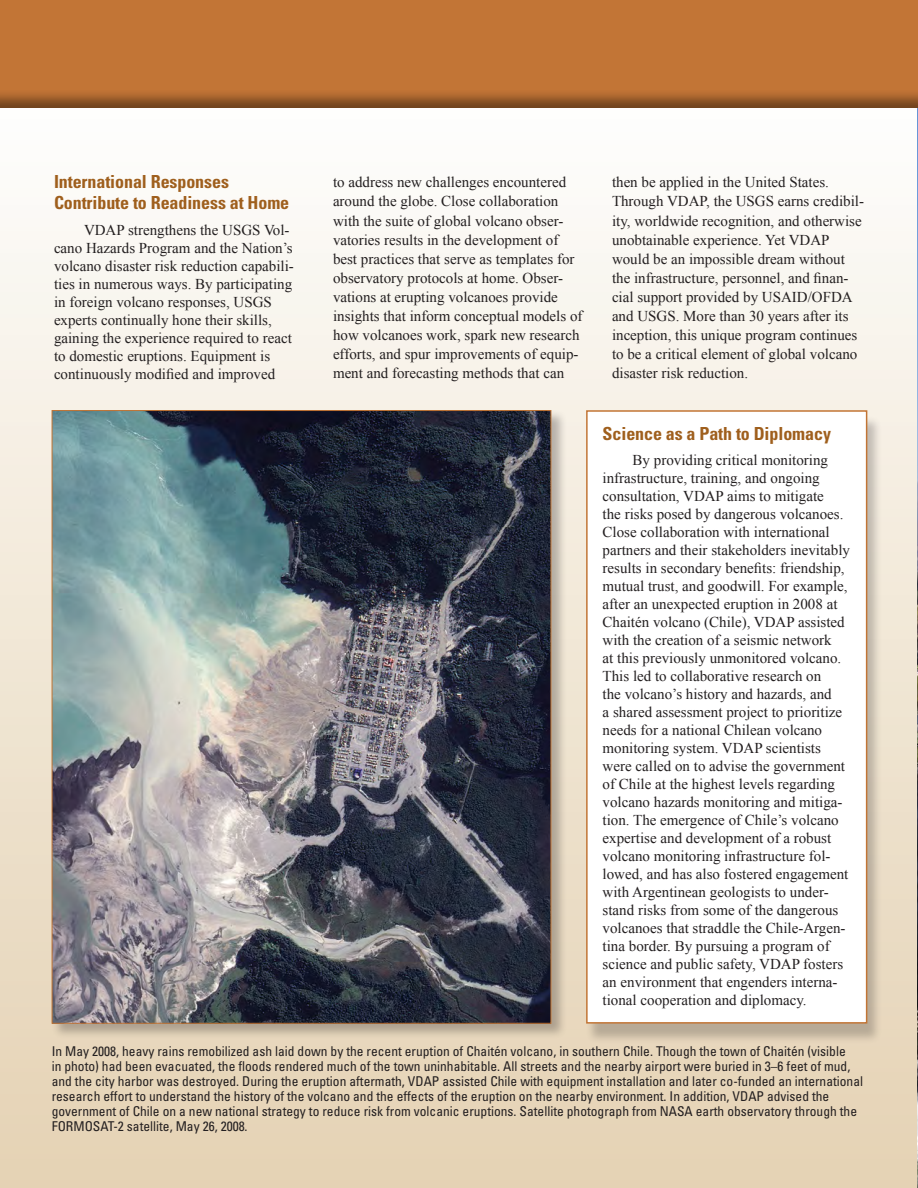
<style>
.page{position:relative;width:918px;height:1188px;background:#fff}
.page>*{position:absolute;margin:0;border:0;box-sizing:border-box;transform-origin:0 0}
.Heading_1{font:700 condensed 18px/21px "Univers";letter-spacing:-.005em;color:#9f5f1d}
.Body_Text{font:15px/18px "Times New Roman";color:#231f20}
.PhotoCredit{font:condensed 13.5px/15px "Univers";color:#231f20}
</style>
<div class="page">
<div style="left:0;top:101px;width:918px;height:1087px;background:linear-gradient(to bottom,#fefefc,#e4d1b2)"></div>
<img style="left:917px;top:110px;width:1px;height:1078px">
<div style="left:585px;top:415px;width:298px;height:629px;background:#231f20;opacity:.25"></div>
<div style="left:587px;top:411px;width:280px;height:612px;background:#fff"></div>
<div style="left:586px;top:410px;width:281px;height:614px;border:2px solid #c27535"></div>
<div style="left:51px;top:410px;width:516px;height:629px;background:#231f20;opacity:.3"></div>
<img style="left:54px;top:412px;width:495px;height:610px">
<div style="left:0;top:0;width:918px;height:110px;background:#231f20;opacity:.5"></div>
<p class="Heading_1" style="left:54px;top:172px;width:237px">International Responses<br>Contribute to Readiness at Home</p>
<p class="Body_Text" style="left:54px;top:221px;width:241px;text-indent:30px">VDAP strengthens the USGS Vol&shy;cano Hazards Program and the Nation’s volcano disaster risk reduction capabili&shy;ties in numerous ways. By participating in foreign volcano responses, USGS experts continually hone their skills, gaining the experience required to react to domestic eruptions. Equipment is continuously modified and improved</p>
<p class="Body_Text" style="left:333px;top:173px;width:251px;line-height:19px">to address new challenges encountered around the globe. Close collaboration with the suite of global volcano obser&shy;vatories results in the development of best practices that serve as templates for observatory protocols at home. Obser&shy;vations at erupting volcanoes provide insights that inform conceptual models of how volcanoes work, spark new research efforts, and spur improvements of equip&shy;ment and forecasting methods that can</p>
<p class="Body_Text" style="left:612px;top:173px;width:253px;line-height:19px">then be applied in the United States.<br>Through VDAP, the USGS earns credibil&shy;ity, worldwide recognition, and otherwise unobtainable experience. Yet VDAP would be an impossible dream without the infrastructure, personnel, and finan&shy;cial support provided by USAID/OFDA and USGS. More than 30 years after its inception, this unique program continues to be a critical element of global volcano disaster risk reduction.</p>
<p class="Heading_1" style="left:603px;top:423px;width:230px">Science as a Path to Diplomacy</p>
<p class="Body_Text" style="left:603px;top:451px;width:249px;text-indent:30px">By providing critical monitoring infrastructure, training, and ongoing consultation, VDAP aims to mitigate<br>the risks posed by dangerous volcanoes.<br>Close collaboration with international partners and their stakeholders inevitably results in secondary benefits: friendship, mutual trust, and goodwill. For example, after an unexpected eruption in 2008 at Chaitén volcano (Chile), VDAP assisted with the creation of a seismic network<br>at this previously unmonitored volcano.<br>This led to collaborative research on<br>the volcano’s history and hazards, and<br>a shared assessment project to prioritize needs for a national Chilean volcano monitoring system. VDAP scientists were called on to advise the government of Chile at the highest levels regarding volcano hazards monitoring and mitiga&shy;tion. The emergence of Chile’s volcano expertise and development of a robust volcano monitoring infrastructure fol&shy;lowed, and has also fostered engagement with Argentinean geologists to under&shy;stand risks from some of the dangerous volcanoes that straddle the Chile-Argen&shy;tina border. By pursuing a program of science and public safety, VDAP fosters an environment that engenders interna&shy;tional cooperation and diplomacy.</p>
<p class="PhotoCredit" style="left:52px;top:1044px;width:813px">In May 2008, heavy rains remobilized ash laid down by the recent eruption of Chaitén volcano, in southern Chile. Though the town of Chaitén (visible<br>in photo) had been evacuated, the floods rendered much of the town uninhabitable. All streets and the nearby airport were buried in 3–6 feet of mud, and the city harbor was destroyed. During the eruption aftermath, VDAP assisted Chile with equipment installation and later co-funded an international research effort to understand the history of the volcano and the effects of the eruption on the nearby environment. In addition, VDAP advised the government of Chile on a new national strategy to reduce risk from volcanic eruptions. Satellite photograph from NASA earth observatory through the FORMOSAT-2 satellite, May 26, 2008.</p>
</div>
